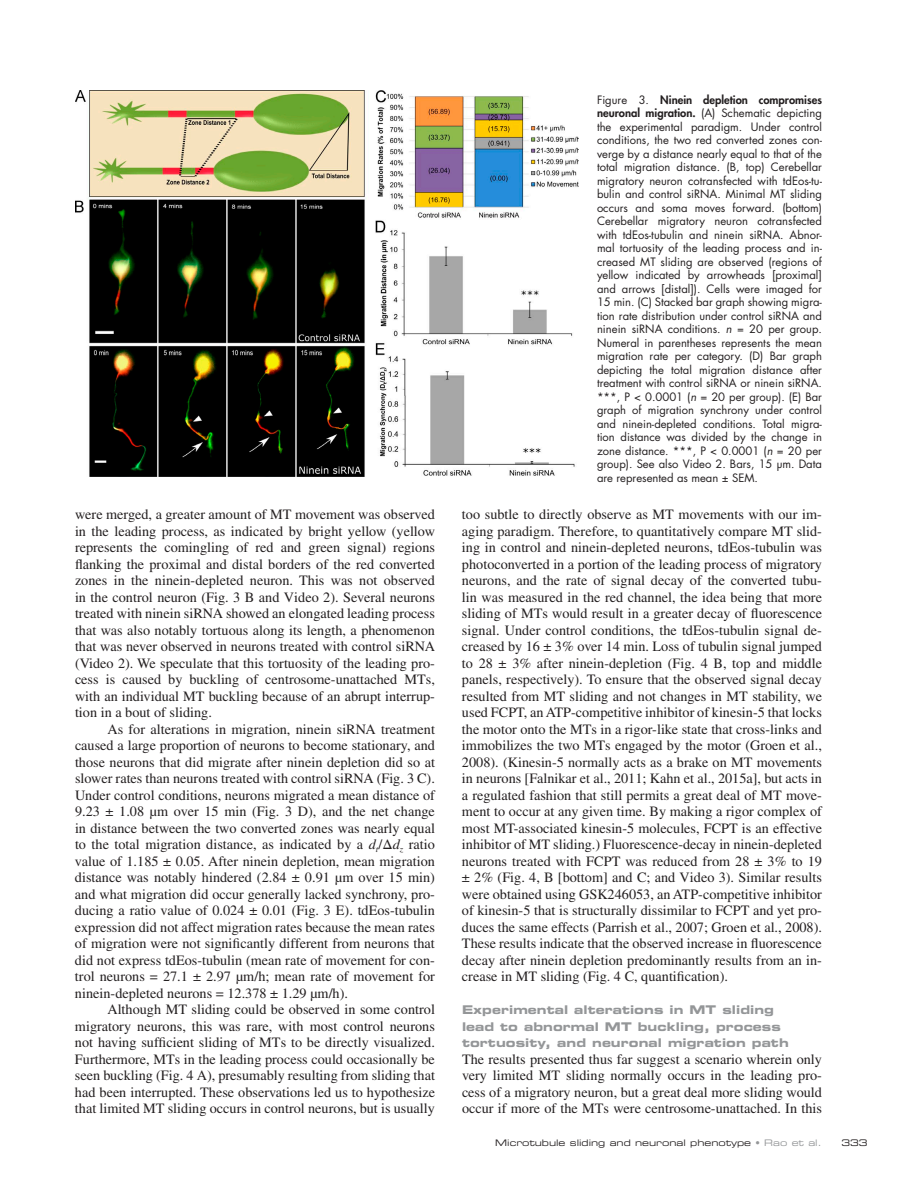
<style>
.page{position:relative;width:918px;height:1188px;background:#fff}
.page>*{position:absolute;margin:0;border:0;box-sizing:border-box;transform-origin:0 0}
.t1{font:14.25px/16.5px "Times LT Std";color:#231f20;text-align:justify}
.t2{font:12px/16.5px "Eurostile LT Std Bold Ex 2";letter-spacing:.005em;color:#949698}
.t3{font:11.25px/13.5px "Futura Std";color:#231f20;text-align:justify}
.t4{font:9px "Eurostile LT Std Ex 2";color:#231f20}
.s1{font-style:italic}
.s2{font-family:"STIX General"}
.s3{font-weight:800}
.s4{color:#949698}
</style>
<div class="page">
<img style="left:75px;top:90px;width:504px;height:387px">
<p class="t1" style="left:75px;top:506px;width:362px">were merged, a greater amount of MT movement was observed in the leading process, as indicated by bright yellow (yellow represents the comingling of red and green signal) regions flanking the proximal and distal borders of the red converted zones in the ninein-depleted neuron. This was not observed in the control neuron (Fig. 3 B and Video 2). Several neurons treated with ninein siRNA showed an elongated leading process that was also notably tortuous along its length, a phenomenon that was never observed in neurons treated with control siRNA (Video 2). We speculate that this tortuosity of the leading pro&shy;cess is caused by buckling of centrosome-unattached MTs, with an individual MT buckling because of an abrupt interrup&shy;tion in a bout of sliding.</p>
<p class="t1" style="left:75px;top:720px;width:362px;text-indent:32px">As for alterations in migration, ninein siRNA treatment caused a large proportion of neurons to become stationary, and those neurons that did migrate after ninein depletion did so at slower rates than neurons treated with control siRNA (Fig. 3 C).<br>Under control conditions, neurons migrated a mean distance of 9.23 ± 1.08 µm over 15 min (Fig. 3 D), and the net change in distance between the two converted zones was nearly equal to the total migration distance, as indicated by a <span class="s1">d</span><sub>t</sub>/<span class="s2">Δ</span><span class="s1">d</span><sub>z</sub> ratio value of 1.185 ± 0.05. After ninein depletion, mean migration distance was notably hindered (2.84 ± 0.91 µm over 15 min) and what migration did occur generally lacked synchrony, pro&shy;ducing a ratio value of 0.024 ± 0.01 (Fig. 3 E). tdEos-tubulin expression did not affect migration rates because the mean rates of migration were not significantly different from neurons that did not express tdEos-tubulin (mean rate of movement for con&shy;trol neurons = 27.1 ± 2.97 µm/h; mean rate of movement for ninein-depleted neurons = 12.378 ± 1.29 µm/h).</p>
<p class="t1" style="left:75px;top:1001px;width:362px;text-indent:32px">Although MT sliding could be observed in some control migratory neurons, this was rare, with most control neurons not having sufficient sliding of MTs to be directly visualized.<br>Furthermore, MTs in the leading process could occasionally be seen buckling (Fig. 4 A), presumably resulting from sliding that had been interrupted. These observations led us to hypothesize that limited MT sliding occurs in control neurons, but is usually</p>
<p class="t3" style="left:597px;top:93px;width:227px">Figure 3. <span class="s3">Ninein depletion compromises neuronal migration.</span> (A) Schematic depicting the experimental paradigm. Under control conditions, the two red converted zones con&shy;verge by a distance nearly equal to that of the total migration distance. (B, top) Cerebellar migratory neuron cotransfected with tdEos-tu&shy;bulin and control siRNA. Minimal MT sliding occurs and soma moves forward. (bottom)<br>Cerebellar migratory neuron cotransfected with tdEos-tubulin and ninein siRNA. Abnor&shy;mal tortuosity of the leading process and in&shy;creased MT sliding are observed (regions of yellow indicated by arrowheads [proximal] and arrows [distal]). Cells were imaged for 15 min. (C) Stacked bar graph showing migra&shy;tion rate distribution under control siRNA and ninein siRNA conditions. <span class="s1">n</span> = 20 per group.<br>Numeral in parentheses represents the mean migration rate per category. (D) Bar graph depicting the total migration distance after treatment with control siRNA or ninein siRNA. ***, P &lt; 0.0001 (<span class="s1">n</span> = 20 per group). (E) Bar graph of migration synchrony under control and ninein-depleted conditions. Total migra&shy;tion distance was divided by the change in zone distance. ***, P &lt; 0.0001 (<span class="s1">n</span> = 20 per group). See also Video 2. Bars, 15 µm. Data are represented as mean ± SEM.</p>
<p class="t1" style="left:462px;top:506px;width:362px">too subtle to directly observe as MT movements with our im&shy;aging paradigm. Therefore, to quantitatively compare MT slid&shy;ing in control and ninein-depleted neurons, tdEos-tubulin was photoconverted in a portion of the leading process of migratory neurons, and the rate of signal decay of the converted tubu&shy;lin was measured in the red channel, the idea being that more sliding of MTs would result in a greater decay of fluorescence signal. Under control conditions, the tdEos-tubulin signal de&shy;creased by 16 ± 3% over 14 min. Loss of tubulin signal jumped to 28 ± 3% after ninein-depletion (Fig. 4 B, top and middle panels, respectively). To ensure that the observed signal decay resulted from MT sliding and not changes in MT stability, we used FCPT, an ATP-competitive inhibitor of kinesin-5 that locks the motor onto the MTs in a rigor-like state that cross-links and immobilizes the two MTs engaged by the motor (Groen et al., 2008). (Kinesin-5 normally acts as a brake on MT movements in neurons [Falnikar et al., 2011; Kahn et al., 2015a], but acts in a regulated fashion that still permits a great deal of MT move&shy;ment to occur at any given time. By making a rigor complex of most MT-associated kinesin-5 molecules, FCPT is an effective inhibitor of MT sliding.) Fluorescence-decay in ninein-depleted neurons treated with FCPT was reduced from 28 ± 3% to 19 ± 2% (Fig. 4, B [bottom] and C; and Video 3). Similar results were obtained using GSK246053, an ATP-competitive inhibitor of kinesin-5 that is structurally dissimilar to FCPT and yet pro&shy;duces the same effects (Parrish et al., 2007; Groen et al., 2008).<br>These results indicate that the observed increase in fluorescence decay after ninein depletion predominantly results from an in&shy;crease in MT sliding (Fig. 4 C, quantification).</p>
<p class="t2" style="left:462px;top:1001px;width:328px">Experimental alterations in MT sliding lead to abnormal MT buckling, process tortuosity, and neuronal migration path</p>
<p class="t1" style="left:462px;top:1050px;width:362px">The results presented thus far suggest a scenario wherein only very limited MT sliding normally occurs in the leading pro&shy;cess of a migratory neuron, but a great deal more sliding would occur if more of the MTs were centrosome-unattached. In this</p>
<p class="t4" style="left:495px;top:1136px;width:328px">M icrotubule sliding and neuronal phenotype <span class="s4">• Rao et al.</span></p>
<p class="t4" style="left:841px;top:1136px;width:28px">333</p>
</div>
